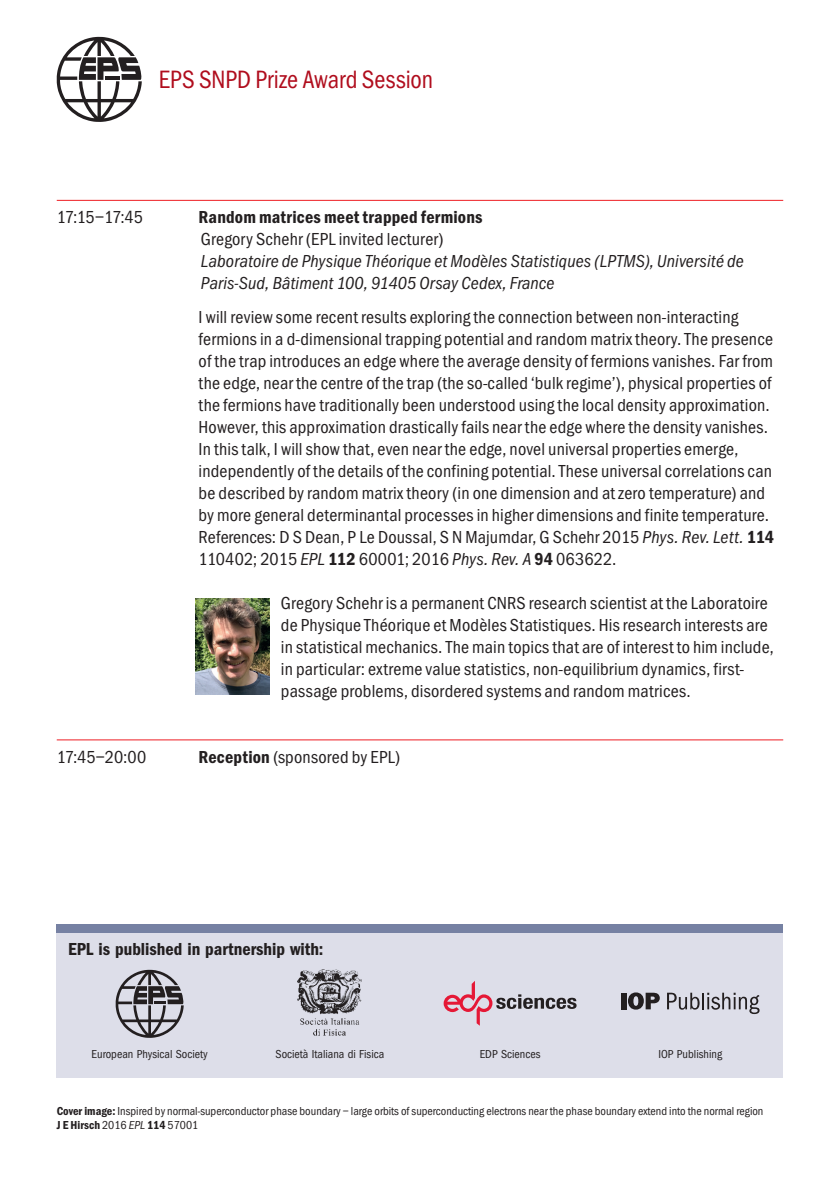
<style>
.page{position:relative;width:840px;height:1191px;background:#fff}
.page>*{position:absolute;margin:0;border:0;box-sizing:border-box;transform-origin:0 0}
.t1{font:26px "Franklin Got Cd Io P";color:#b00d1d;scale:.95 1}
.t2{font:18px/22px "Franklin Got Cd Io P";letter-spacing:.01em;color:#231f20}
.t3{font:italic 18px/22px "Franklin Got Cd Io P";letter-spacing:.005em;color:#231f20}
.t4{font:600 18px "Franklin Got Cd Io P";letter-spacing:.01em;color:#231f20}
.t5{font:12px/14px "Franklin Got Cd Io P";color:#231f20}
.s1{font-style:italic}
.s2{font-weight:600}
</style>
<div class="page">
<hr style="left:57px;top:200px;width:725px;height:1px;background:#ee1d23">
<hr style="left:57px;top:739px;width:725px;height:1px;background:#ee1d23">
<svg style="left:57px;top:37px;width:85px;height:85px"></svg>
<img style="left:196px;top:598px;width:73px;height:96px">
<hr style="left:839px;top:471px;width:1px;height:720px;background:#be8488">
<div style="left:57px;top:924px;width:725px;height:153px;background:#dddee9"></div>
<div style="left:57px;top:924px;width:725px;height:9px;background:#7681a3"></div>
<div style="left:620px;top:992px;width:5px;height:17px;background:#231f20"></div>
<svg style="left:628px;top:992px;width:31px;height:17px"></svg>
<svg style="left:667px;top:992px;width:92px;height:22px"></svg>
<svg style="left:443px;top:981px;width:133px;height:44px"></svg>
<svg style="left:116px;top:969px;width:68px;height:68px"></svg>
<img style="left:298px;top:969px;width:63px;height:67px">
<h1 class="t1" style="left:159px;top:64px;width:290px">EPS SNPD Prize Award Session</h1>
<p class="t2" style="left:57px;top:206px;width:88px">17:15–17:45</p>
<p class="t4" style="left:198px;top:207px;width:285px">Random matrices meet trapped fermions</p>
<p class="t2" style="left:201px;top:228px;width:244px">Gregory Schehr (EPL invited lecturer)</p>
<p class="t3" style="left:201px;top:250px;width:544px">Laboratoire de Physique Théorique et Modèles Statistiques (LPTMS), Université de<br>Paris-Sud, Bâtiment 100, 91405 Orsay Cedex, France</p>
<p class="t2" style="left:198px;top:306px;width:576px">I will review some recent results exploring the connection between non-interacting fermions in a d-dimensional trapping potential and random matrix theory. The presence of the trap introduces an edge where the average density of fermions vanishes. Far from the edge, near the centre of the trap (the so-called ‘bulk regime’), physical properties of the fermions have traditionally been understood using the local density approximation.<br>However, this approximation drastically fails near the edge where the density vanishes.<br>In this talk, I will show that, even near the edge, novel universal properties emerge, independently of the details of the confining potential. These universal correlations can be described by random matrix theory (in one dimension and at zero temperature) and by more general determinantal processes in higher dimensions and finite temperature.<br>References: D S Dean, P Le Doussal, S N Majumdar, G Schehr 2015 <span class="s1">Phys. Rev. Lett.</span> <span class="s2">114<br></span>110402; 2015 <span class="s1">EPL</span> <span class="s2">112</span> 60001; 2016 <span class="s1">Phys. Rev. A</span> <span class="s2">94</span> 063622.</p>
<p class="t2" style="left:281px;top:592px;width:494px">Gregory Schehr is a permanent CNRS research scientist at the Laboratoire de Physique Théorique et Modèles Statistiques. His research interests are in statistical mechanics. The main topics that are of interest to him include, in particular: extreme value statistics, non-equilibrium dynamics, first&shy;passage problems, disordered systems and random matrices.</p>
<p class="t2" style="left:57px;top:746px;width:91px">17:45–20:00</p>
<p class="t2" style="left:198px;top:746px;width:203px"><span class="s2">Reception</span> (sponsored by EPL)</p>
<p class="t4" style="left:68px;top:938px;width:257px">EPL is published in partnership with:</p>
<p class="t5" style="left:92px;top:1047px;width:117px">European Physical Society</p>
<p class="t5" style="left:275px;top:1047px;width:110px">Società Italiana di Fisica</p>
<p class="t5" style="left:479px;top:1047px;width:62px">EDP Sciences</p>
<p class="t5" style="left:658px;top:1047px;width:65px">IOP Publishing</p>
<p class="t5" style="left:57px;top:1104px;width:707px"><span class="s2">Cover image:</span> Inspired by normal-superconductor phase boundary – large orbits of superconducting electrons near the phase boundary extend into the normal region<br><span class="s2">J E Hirsch</span> 2016 <span class="s1">EPL</span> <span class="s2">114</span> 57001</p>
</div>
